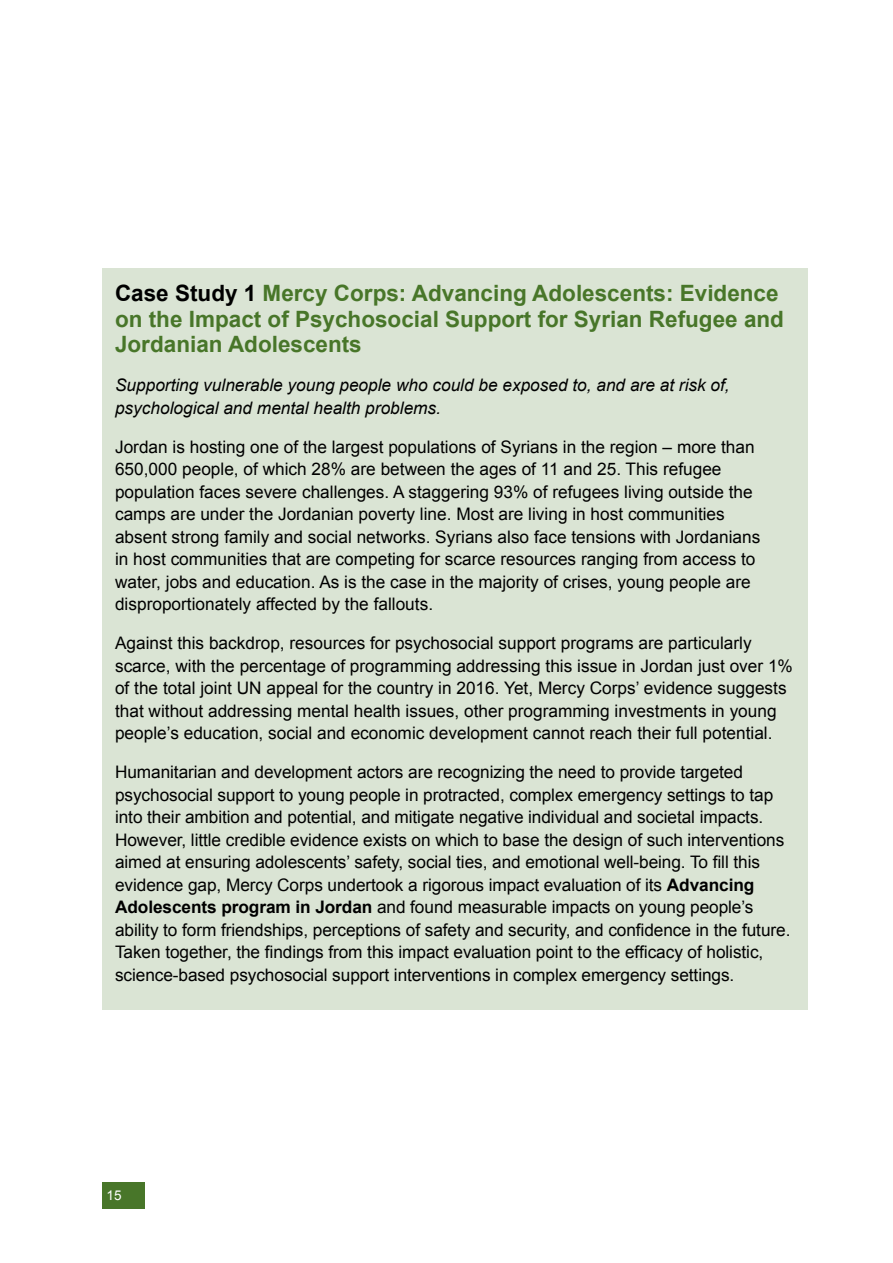
<style>
.page{position:relative;width:893px;height:1263px;background:#fff}
.page>*{position:absolute;margin:0;border:0;box-sizing:border-box;transform-origin:0 0}
.t1{font:700 22.5px/25.5px "Arial";color:#487629}
.t2{font:17.25px/22.5px "Arial";color:#000}
.t3{font:italic 17.25px/22.5px "Arial";color:#000}
.t4{font:13.5px "Arial";color:#fff}
.s1{color:#000}
.s2{font-weight:700}
</style>
<div class="page">
<div style="left:102px;top:1182px;width:43px;height:27px;background:#487629"></div>
<div style="left:102px;top:268px;width:706px;height:110px;background:#dae4d4"></div>
<div style="left:102px;top:379px;width:706px;height:64px;background:#dae4d4"></div>
<div style="left:102px;top:440px;width:706px;height:199px;background:#dae4d4"></div>
<div style="left:102px;top:637px;width:706px;height:131px;background:#dae4d4"></div>
<div style="left:102px;top:766px;width:706px;height:244px;background:#dae4d4"></div>
<h1 class="t1" style="left:115px;top:281px;width:670px"><span class="s1">Case Study 1</span> Mercy Corps: Advancing Adolescents: Evidence on the Impact of Psychosocial Support for Syrian Refugee and<br>Jordanian Adolescents</h1>
<p class="t3" style="left:115px;top:374px;width:616px">Supporting vulnerable young people who could be exposed to, and are at risk of, psychological and mental health problems.</p>
<p class="t2" style="left:115px;top:436px;width:647px">Jordan is hosting one of the largest populations of Syrians in the region – more than 650,000 people, of which 28% are between the ages of 11 and 25. This refugee population faces severe challenges. A staggering 93% of refugees living outside the camps are under the Jordanian poverty line. Most are living in host communities absent strong family and social networks. Syrians also face tensions with Jordanians in host communities that are competing for scarce resources ranging from access to water, jobs and education. As is the case in the majority of crises, young people are disproportionately affected by the fallouts.</p>
<p class="t2" style="left:115px;top:632px;width:679px">Against this backdrop, resources for psychosocial support programs are particularly scarce, with the percentage of programming addressing this issue in Jordan just over 1% of the total joint UN appeal for the country in 2016. Yet, Mercy Corps’ evidence suggests that without addressing mental health issues, other programming investments in young people’s education, social and economic development cannot reach their full potential.</p>
<p class="t2" style="left:115px;top:761px;width:677px">Humanitarian and development actors are recognizing the need to provide targeted psychosocial support to young people in protracted, complex emergency settings to tap into their ambition and potential, and mitigate negative individual and societal impacts.<br>However, little credible evidence exists on which to base the design of such interventions aimed at ensuring adolescents’ safety, social ties, and emotional well-being. To fill this evidence gap, Mercy Corps undertook a rigorous impact evaluation of its <span class="s2">Advancing Adolescents program in Jordan</span> and found measurable impacts on young people’s ability to form friendships, perceptions of safety and security, and confidence in the future.<br>Taken together, the findings from this impact evaluation point to the efficacy of holistic, science-based psychosocial support interventions in complex emergency settings.</p>
<p class="t4" style="left:107px;top:1187px;width:17px">15</p>
</div>
